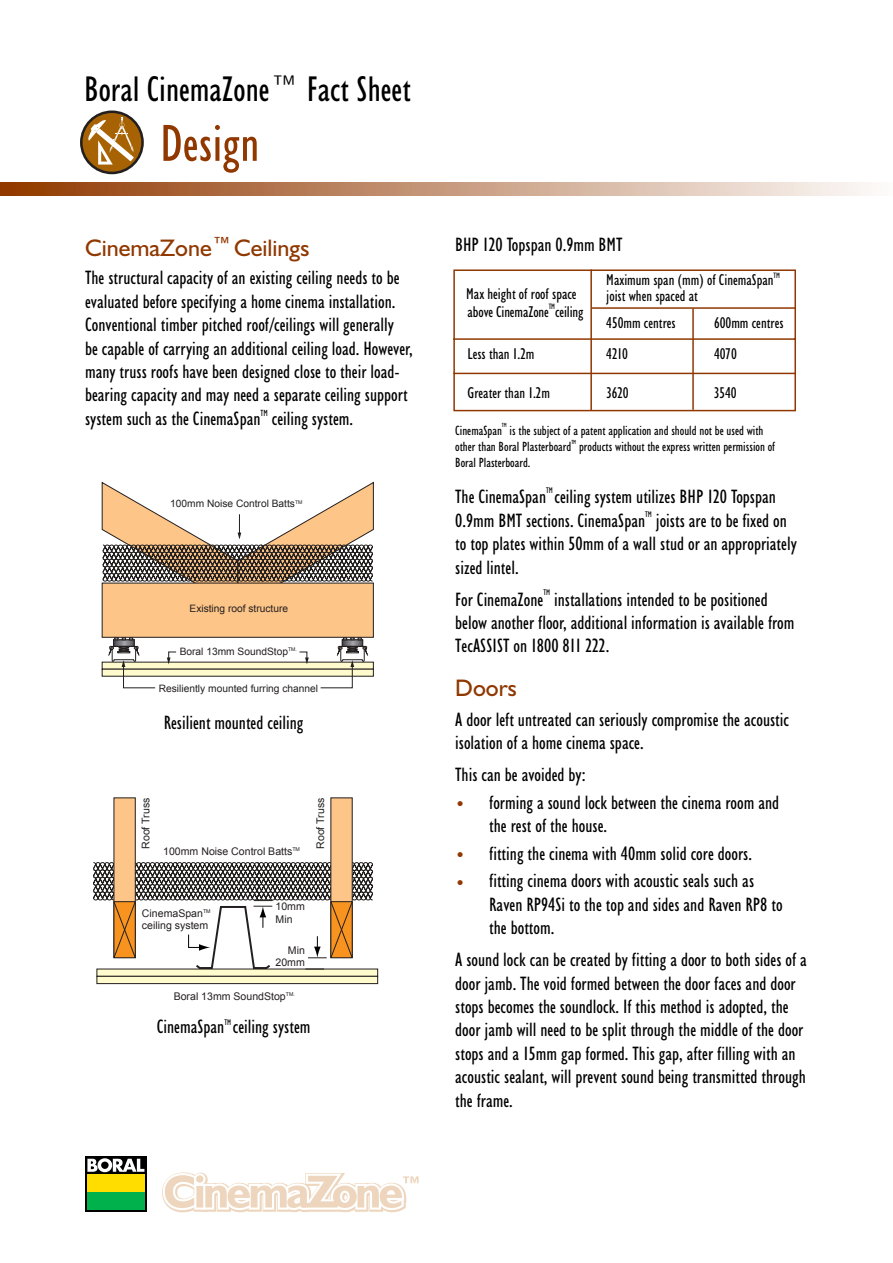
<style>
.page{position:relative;width:893px;height:1263px;background:#fff}
.page>*{position:absolute;margin:0;border:0;box-sizing:border-box;transform-origin:0 0}
.t1{font:condensed 52.5px "Humanist 521 BT";color:#903800}
.t2{font:condensed 36px "Humanist 521 BT";color:#000}
.t3{font:24px "Humanist 521 BT";color:#903800}
.t4{font:condensed 19.5px/23.4px "Humanist 521 BT";color:#000}
.t5{font:condensed 15.75px/27.6px "Humanist 521 BT";color:#000}
.t6{font:condensed 13.5px/16.2px "Humanist 521 BT";color:#000}
.t7{font:10.5px/12.6px "Arial";color:#231f1f}
.t8{font:10.2px "Arial";color:#231f1f}
.t9{font:condensed 9px "Humanist 521 BT";color:#000}
.t10{font:condensed 8.25px "Humanist 521 BT";color:#000}
.t11{font:condensed 7.8px "Humanist 521 BT";color:#000}
.t12{font:condensed 6px "Humanist 521 BT";color:#000}
.s1{font-size:17.25px;color:#903800}
</style>
<div class="page">
<svg style="left:162px;top:1172px;width:256px;height:41px"></svg>
<svg style="left:85px;top:1157px;width:61px;height:55px"></svg>
<div style="left:87px;top:1174px;width:57px;height:17px;background:#fd0"></div>
<div style="left:87px;top:1192px;width:57px;height:18px;background:#00b14c"></div>
<svg style="left:87px;top:1158px;width:57px;height:14px"></svg>
<svg style="left:453px;top:269px;width:343px;height:143px"></svg>
<hr style="left:590px;top:269px;width:2px;height:142px;background:#903800">
<hr style="left:592px;top:307px;width:203px;height:2px;background:#903800">
<hr style="left:692px;top:309px;width:1px;height:101px;background:#903800">
<svg style="left:102px;top:662px;width:272px;height:8px"></svg>
<svg style="left:102px;top:669px;width:272px;height:8px"></svg>
<img style="left:115px;top:642px;width:17px;height:2px">
<div style="left:113px;top:640px;width:21px;height:6px;border:1px solid #231f1f"></div>
<svg style="left:115px;top:638px;width:18px;height:2px"></svg>
<img style="left:344px;top:642px;width:17px;height:2px">
<div style="left:342px;top:640px;width:21px;height:6px;border:1px solid #231f1f"></div>
<svg style="left:343px;top:638px;width:18px;height:2px"></svg>
<div style="left:102px;top:583px;width:272px;height:55px;background:#fdc588;border:1px solid #231f1f"></div>
<svg style="left:299px;top:651px;width:10px;height:13px"></svg>
<svg style="left:167px;top:651px;width:10px;height:13px"></svg>
<svg style="left:101px;top:481px;width:273px;height:128px"></svg>
<svg style="left:108px;top:646px;width:48px;height:42px"></svg>
<svg style="left:320px;top:646px;width:48px;height:42px"></svg>
<div style="left:330px;top:797px;width:23px;height:161px;background:#fdc588"></div>
<div style="left:113px;top:797px;width:23px;height:161px;background:#fdc588;border:1px solid #231f1f"></div>
<svg style="left:96px;top:969px;width:282px;height:8px;background:#f1edc1"></svg>
<div style="left:96px;top:976px;width:282px;height:8px;background:#fffbcc;border:1px solid #231f1f"></div>
<svg style="left:93px;top:862px;width:280px;height:108px"></svg>
<svg style="left:81px;top:112px;width:61px;height:61px"></svg>
<div style="left:80px;top:111px;width:64px;height:63px;border:3px solid #231f1f;border-radius:50%"></div>
<svg style="left:87px;top:117px;width:47px;height:48px"></svg>
<svg style="left:0;top:183px;width:868px;height:13px;background:#c59779"></svg>
<h2 class="t2" style="left:84px;top:75px;width:328px">Boral CinemaZone™ Fact Sheet</h2>
<h1 class="t1" style="left:160px;top:123px;width:101px">Design</h1>
<p class="t3" style="left:85px;top:239px;width:226px">CinemaZone™Ceilings</p>
<p class="t4" style="left:85px;top:268px;width:329px">The structural capacity of an existing ceiling needs to be evaluated before specifying a home cinema installation.<br>Conventional timber pitched roof/ceilings will generally<br>be capable of carrying an additional ceiling load. However, many truss roofs have been designed close to their load&shy;bearing capacity and may need a separate ceiling support system such as the CinemaSpan</p>
<p class="t9" style="left:260px;top:409px;width:9px">TM</p>
<p class="t4" style="left:272px;top:408px;width:83px">ceiling system.</p>
<p class="t8" style="left:170px;top:498px;width:134px">100mm Noise Control Batts<sup>TM</sup></p>
<p class="t8" style="left:189px;top:603px;width:100px">Existing roof structure</p>
<p class="t8" style="left:180px;top:646px;width:119px">Boral 13mm SoundStop<sup>TM.</sup></p>
<p class="t8" style="left:159px;top:683px;width:161px">Resiliently mounted furring channel</p>
<p class="t4" style="left:164px;top:713px;width:141px">Resilient mounted ceiling</p>
<p class="t7" style="left:139px;top:849px;width:53px;rotate:-90deg">Roof Truss</p>
<p class="t7" style="left:314px;top:849px;width:53px;rotate:-90deg">Roof Truss</p>
<p class="t7" style="left:163px;top:845px;width:138px">100mm Noise Control Batts<sup>TM</sup></p>
<p class="t7" style="left:142px;top:907px;width:70px">CinemaSpan<sup>TM </sup>ceiling system</p>
<p class="t7" style="left:275px;top:900px;width:31px">10mm<br>Min</p>
<p class="t7" style="left:275px;top:944px;width:31px;text-align:right">Min<br>20mm</p>
<p class="t7" style="left:174px;top:990px;width:123px">Boral 13mm SoundStop<sup>TM.</sup></p>
<p class="t10" style="left:224px;top:1019px;width:8px">TM</p>
<p class="t4" style="left:157px;top:1017px;width:155px">CinemaSpan ceiling system</p>
<p class="t4" style="left:455px;top:235px;width:169px">BHP 120 Topspan 0.9mm BMT</p>
<p class="t5" style="left:466px;top:281px;width:112px">Max height of roof space</p>
<p class="t11" style="left:548px;top:304px;width:8px">TM</p>
<p class="t5" style="left:467px;top:299px;width:117px">above CinemaZone ceiling</p>
<p class="t5" style="left:606px;top:267px;width:169px">Maximum span (mm) of CinemaSpan</p>
<p class="t11" style="left:773px;top:272px;width:8px">TM</p>
<p class="t5" style="left:606px;top:283px;width:93px">joist when spaced at<br>450mm centres</p>
<p class="t5" style="left:714px;top:310px;width:71px">600mm centres</p>
<p class="t5" style="left:467px;top:342px;width:68px">Less than 1.2m</p>
<p class="t5" style="left:606px;top:342px;width:23px">4210</p>
<p class="t5" style="left:714px;top:342px;width:24px">4070</p>
<p class="t5" style="left:467px;top:380px;width:84px">Greater than 1.2m</p>
<p class="t5" style="left:606px;top:380px;width:24px">3620</p>
<p class="t5" style="left:714px;top:380px;width:24px">3540</p>
<p class="t6" style="left:455px;top:423px;width:48px">CinemaSpan</p>
<p class="t12" style="left:502px;top:423px;width:6px">TM</p>
<p class="t6" style="left:455px;top:423px;width:310px;text-indent:54px">is the subject of a patent application and should not be used with other than Boral Plasterboard</p>
<p class="t12" style="left:571px;top:439px;width:6px">TM</p>
<p class="t6" style="left:579px;top:439px;width:198px">products without the express written permission of</p>
<p class="t6" style="left:455px;top:456px;width:77px">Boral Plasterboard.</p>
<p class="t4" style="left:455px;top:487px;width:322px">The CinemaSpan ceiling system utilizes BHP 120 Topspan</p>
<p class="t10" style="left:546px;top:487px;width:8px">TM</p>
<p class="t4" style="left:455px;top:510px;width:191px">0.9mm BMT sections. CinemaSpan</p>
<p class="t10" style="left:645px;top:511px;width:8px">TM</p>
<p class="t4" style="left:455px;top:510px;width:343px;text-indent:201px">joists are to be fixed on to top plates within 50mm of a wall stud or an appropriately sized lintel.</p>
<p class="t4" style="left:455px;top:589px;width:90px">For CinemaZone</p>
<p class="t10" style="left:543px;top:590px;width:8px">TM</p>
<p class="t4" style="left:455px;top:589px;width:341px;text-indent:99px">installations intended to be positioned below another floor, additional information is available from<br>TecASSIST on 1800 811 222.</p>
<p class="t3" style="left:455px;top:679px;width:63px">Doors</p>
<p class="t4" style="left:455px;top:709px;width:335px">A door left untreated can seriously compromise the acoustic isolation of a home cinema space.</p>
<p class="t4" style="left:455px;top:765px;width:132px">This can be avoided by:</p>
<p class="t4" style="left:489px;top:792px;width:291px;text-indent:-34px"><span class="s1">•</span> forming a sound lock between the cinema room and the rest of the house.</p>
<p class="t4" style="left:455px;top:843px;width:298px"><span class="s1">•</span> fitting the cinema with 40mm solid core doors.</p>
<p class="t4" style="left:489px;top:871px;width:295px;text-indent:-34px"><span class="s1">•</span> fitting cinema doors with acoustic seals such as<br>Raven RP94Si to the top and sides and Raven RP8 to the bottom.</p>
<p class="t4" style="left:455px;top:950px;width:353px">A sound lock can be created by fitting a door to both sides of a door jamb. The void formed between the door faces and door stops becomes the soundlock. If this method is adopted, the door jamb will need to be split through the middle of the door stops and a 15mm gap formed. This gap, after filling with an acoustic sealant, will prevent sound being transmitted through the frame.</p>
</div>
